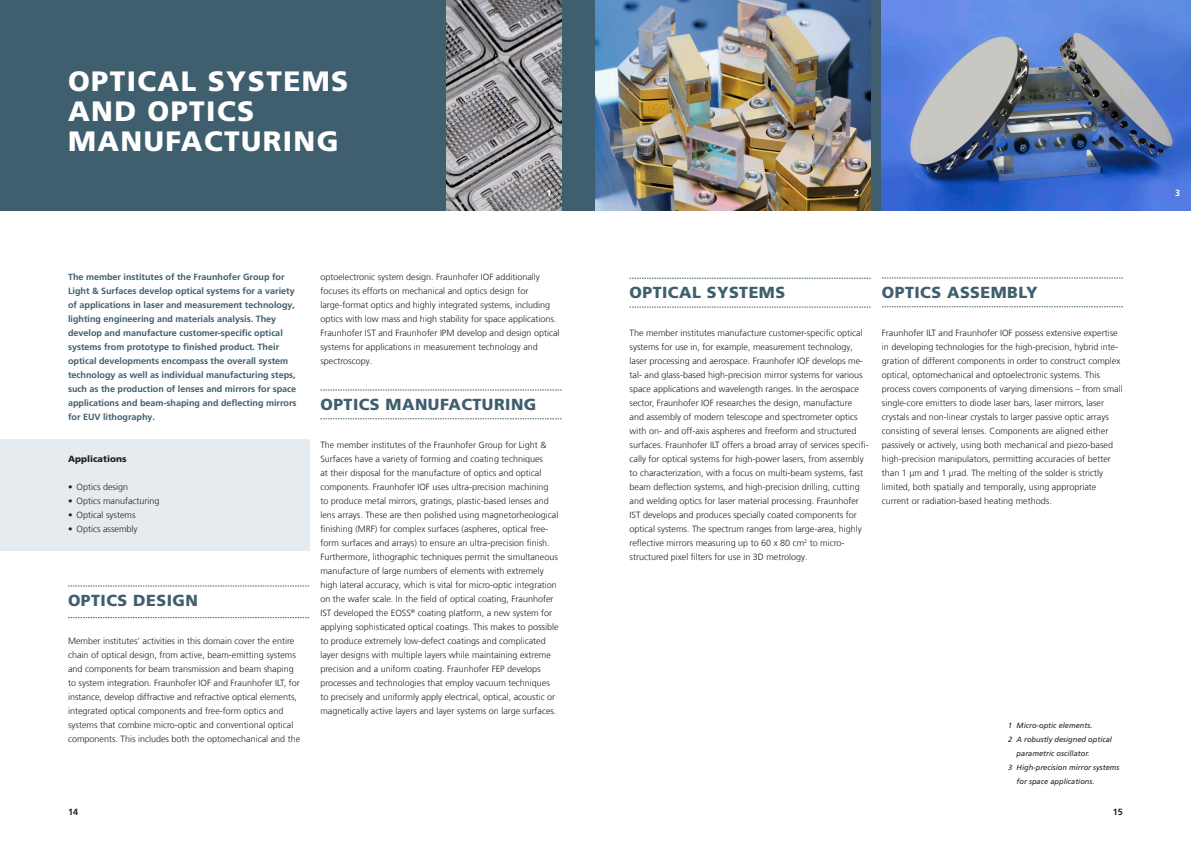
<style>
.page{position:relative;width:1191px;height:842px;background:#fff}
.page>*{position:absolute;margin:0;border:0;box-sizing:border-box;transform-origin:0 0}
.t1{font:900 28px/30px "Frutiger LT Com";letter-spacing:.05em;color:#fff}
.t2{font:900 16px "Frutiger LT Com";letter-spacing:.03em;color:#3f5f6e}
.t3{font:300 9px/14px "Frutiger LT Com";color:#231f20}
.t4{font:700 9px/14px "Frutiger LT Com";color:#3f5f6e}
.t5{font:900 9px "Frutiger LT Com";color:#231f20}
.t6{font:700 9px "Frutiger LT Com";color:#231f20}
.t7{font:700 9px "Frutiger LT Com";color:#fff}
.t8{font:italic 7.5px "Frutiger LT Com";color:#231f20}
</style>
<div class="page">
<div style="left:0;top:0;width:1191px;height:210px;background:#3f5f6e"></div>
<img style="left:882px;top:0;width:309px;height:210px">
<img style="left:446px;top:0;width:115px;height:210px">
<img style="left:595px;top:0;width:275px;height:210px">
<div style="left:0;top:439px;width:309px;height:112px;background:#e5ebee"></div>
<svg style="left:629px;top:278px;width:241px;height:1px"></svg>
<svg style="left:629px;top:307px;width:241px;height:1px"></svg>
<svg style="left:882px;top:278px;width:241px;height:1px"></svg>
<svg style="left:882px;top:307px;width:241px;height:1px"></svg>
<svg style="left:68px;top:586px;width:241px;height:1px"></svg>
<svg style="left:68px;top:617px;width:241px;height:1px"></svg>
<svg style="left:320px;top:390px;width:241px;height:1px"></svg>
<svg style="left:320px;top:419px;width:241px;height:1px"></svg>
<h1 class="t1" style="left:68px;top:66px;width:282px">OPTICAL SYSTEMS<br>AND OPTICS<br>MANUFACTURING</h1>
<p class="t7" style="left:546px;top:188px;width:7px">1</p>
<p class="t7" style="left:854px;top:188px;width:7px">2</p>
<p class="t7" style="left:1175px;top:188px;width:7px">3</p>
<p class="t4" style="left:68px;top:270px;width:230px">The member institutes of the Fraunhofer Group for Light &amp; Surfaces develop optical systems for a variety of applications in laser and measurement technology, lighting engineering and materials analysis. They develop and manufacture customer-specific optical systems from prototype to finished product. Their optical developments encompass the overall system technology as well as individual manufacturing steps, such as the production of lenses and mirrors for space applications and beam-shaping and deflecting mirrors for EUV lithography.</p>
<p class="t5" style="left:68px;top:454px;width:60px">Applications</p>
<p class="t3" style="left:68px;top:480px;width:62px">• Optics design</p>
<p class="t3" style="left:68px;top:494px;width:93px">• Optics manufacturing</p>
<p class="t3" style="left:68px;top:508px;width:69px">• Optical systems</p>
<p class="t3" style="left:68px;top:522px;width:71px">• Optics assembly</p>
<h2 class="t2" style="left:68px;top:591px;width:131px">OPTICS DESIGN</h2>
<p class="t3" style="left:68px;top:634px;width:234px">Member institutes’ activities in this domain cover the entire chain of optical design, from active, beam-emitting systems and components for beam transmission and beam shaping to system integration. Fraunhofer IOF and Fraunhofer ILT, for instance, develop diffractive and refractive optical elements, integrated optical components and free-form optics and systems that combine micro-optic and conventional optical components. This includes both the optomechanical and the</p>
<p class="t3" style="left:320px;top:270px;width:241px">optoelectronic system design. Fraunhofer IOF additionally focuses its efforts on mechanical and optics design for large-format optics and highly integrated systems, including optics with low mass and high stability for space applications.<br>Fraunhofer IST and Fraunhofer IPM develop and design optical systems for applications in measurement technology and spectroscopy.</p>
<h2 class="t2" style="left:320px;top:395px;width:217px">OPTICS MANUFACTURING</h2>
<p class="t3" style="left:320px;top:438px;width:240px">The member institutes of the Fraunhofer Group for Light &amp; Surfaces have a variety of forming and coating techniques<br>at their disposal for the manufacture of optics and optical components. Fraunhofer IOF uses ultra-precision machining to produce metal mirrors, gratings, plastic-based lenses and lens arrays. These are then polished using magnetorheological finishing (MRF) for complex surfaces (aspheres, optical free&shy;form surfaces and arrays) to ensure an ultra-precision finish.<br>Furthermore, lithographic techniques permit the simultaneous manufacture of large numbers of elements with extremely high lateral accuracy, which is vital for micro-optic integration on the wafer scale. In the field of optical coating, Fraunhofer IST developed the EOSS<sup>®</sup> coating platform, a new system for applying sophisticated optical coatings. This makes to possible to produce extremely low-defect coatings and complicated layer designs with multiple layers while maintaining extreme precision and a uniform coating. Fraunhofer FEP develops processes and technologies that employ vacuum techniques to precisely and uniformly apply electrical, optical, acoustic or magnetically active layers and layer systems on large surfaces.</p>
<h2 class="t2" style="left:629px;top:283px;width:157px">OPTICAL SYSTEMS</h2>
<p class="t3" style="left:629px;top:326px;width:241px">The member institutes manufacture customer-specific optical systems for use in, for example, measurement technology, laser processing and aerospace. Fraunhofer IOF develops me&shy;tal- and glass-based high-precision mirror systems for various space applications and wavelength ranges. In the aerospace sector, Fraunhofer IOF researches the design, manufacture and assembly of modern telescope and spectrometer optics with on- and off-axis aspheres and freeform and structured surfaces. Fraunhofer ILT offers a broad array of services specifi&shy;cally for optical systems for high-power lasers, from assembly to characterization, with a focus on multi-beam systems, fast beam deflection systems, and high-precision drilling, cutting and welding optics for laser material processing. Fraunhofer IST develops and produces specially coated components for optical systems. The spectrum ranges from large-area, highly reflective mirrors measuring up to 60 x 80 cm<sup>2</sup> to micro&shy;structured pixel filters for use in 3D metrology.</p>
<h2 class="t2" style="left:882px;top:283px;width:157px">OPTICS ASSEMBLY</h2>
<p class="t3" style="left:882px;top:326px;width:242px">Fraunhofer ILT and Fraunhofer IOF possess extensive expertise in developing technologies for the high-precision, hybrid inte&shy;gration of different components in order to construct complex optical, optomechanical and optoelectronic systems. This process covers components of varying dimensions – from small single-core emitters to diode laser bars, laser mirrors, laser crystals and non-linear crystals to larger passive optic arrays consisting of several lenses. Components are aligned either passively or actively, using both mechanical and piezo-based high-precision manipulators, permitting accuracies of better than 1 µm and 1 µrad. The melting of the solder is strictly limited, both spatially and temporally, using appropriate current or radiation-based heating methods.</p>
<p class="t8" style="left:1008px;top:721px;width:86px">1 Micro-optic elements.</p>
<p class="t8" style="left:1008px;top:735px;width:105px">2 A robustly designed optical</p>
<p class="t8" style="left:1016px;top:749px;width:75px">parametric oscillator.</p>
<p class="t8" style="left:1008px;top:763px;width:113px">3 High-precision mirror systems</p>
<p class="t8" style="left:1016px;top:777px;width:79px">for space applications.</p>
<p class="t6" style="left:68px;top:807px;width:12px">14</p>
<p class="t6" style="left:1113px;top:806px;width:12px">15</p>
</div>
